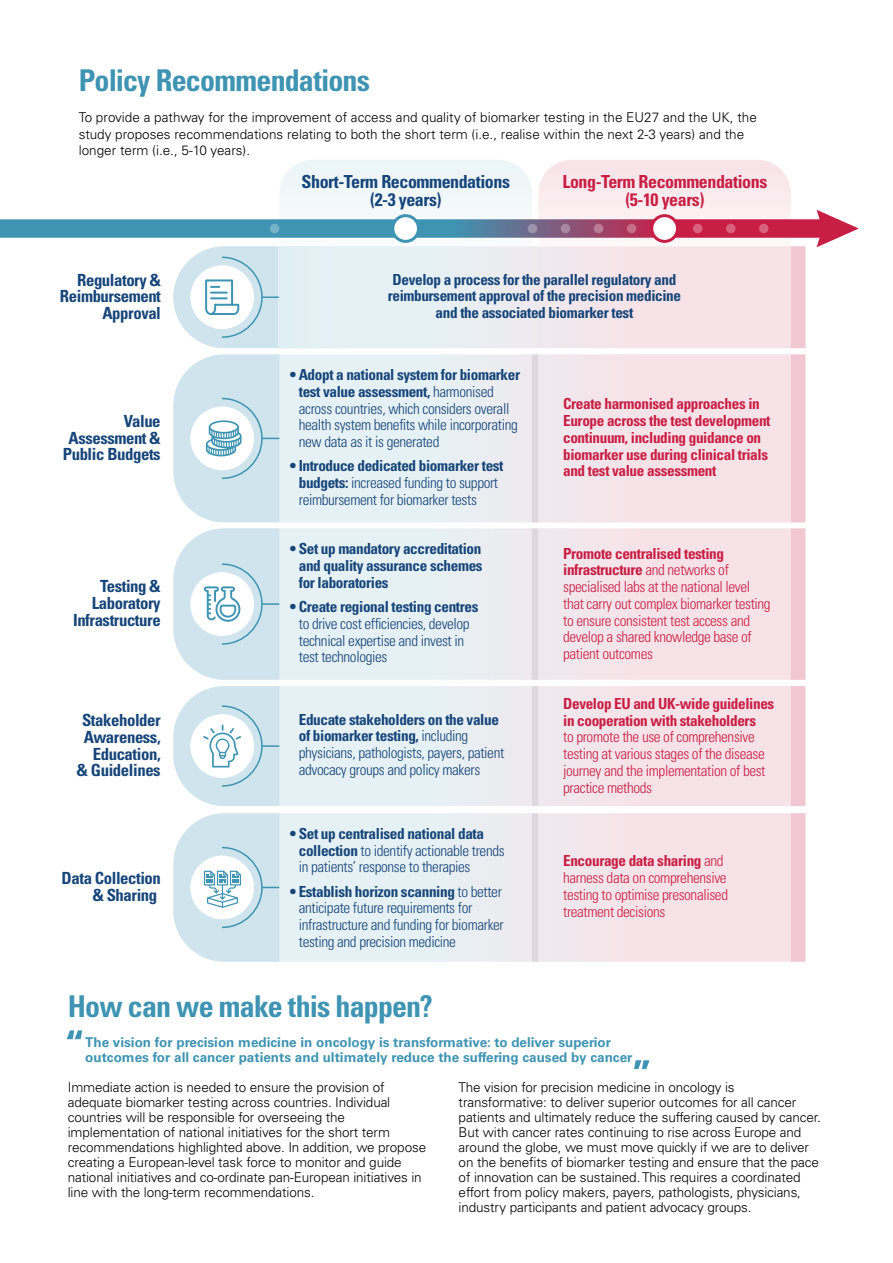
<style>
.page{position:relative;width:893px;height:1263px;background:#fff}
.page>*{position:absolute;margin:0;border:0;box-sizing:border-box;transform-origin:0 0}
.t1{font:700 condensed 30px "Univers";letter-spacing:-.03em;color:#3e94b2}
.t2{font:700 condensed 18px/18px "Univers";letter-spacing:-.025em;color:#164579;text-align:center}
.t3{font:700 condensed 18px/18px "Univers";letter-spacing:-.025em;color:#c81e46;text-align:center}
.t4{font:700 condensed 16.8px/16.8px "Univers";letter-spacing:-.025em;color:#164579;text-align:right}
.t5{font:300 condensed 15.3px/16.8px "Univers";letter-spacing:-.025em;color:#164579}
.t6{font:300 condensed 15.3px/16.8px "Univers";letter-spacing:-.025em;color:#c81e46}
.t7{font:700 condensed 15.3px/16.8px "Univers";letter-spacing:-.025em;color:#164579;text-align:justify}
.t8{font:700 condensed 15.3px/16.8px "Univers";letter-spacing:-.025em;color:#c81e46}
.t9{font:300 13.5px/15px "Univers";letter-spacing:-.01em;color:#000}
.t10{font:700 13.5px/15px "Univers";color:#3e94b2}
.s1{font-weight:700}
</style>
<div class="page">
<svg style="left:173px;top:813px;width:632px;height:149px;background:#dae0e8"></svg>
<svg style="left:173px;top:528px;width:632px;height:152px;background:#dae0e8"></svg>
<svg style="left:173px;top:354px;width:632px;height:168px;background:#d9e0e8"></svg>
<svg style="left:173px;top:686px;width:632px;height:120px;background:#dee0e8"></svg>
<svg style="left:279px;top:160px;width:253px;height:802px;background:#e9f0f4"></svg>
<svg style="left:538px;top:160px;width:253px;height:802px;background:#f5e5e9"></svg>
<div style="left:190px;top:855px;width:64px;height:64px;background:#fff;border-radius:50%"></div>
<div style="left:190px;top:714px;width:64px;height:64px;background:#fff;border-radius:50%"></div>
<svg style="left:203px;top:705px;width:76px;height:82px"></svg>
<div style="left:190px;top:572px;width:64px;height:64px;background:#fff;border-radius:50%"></div>
<svg style="left:204px;top:563px;width:75px;height:82px"></svg>
<div style="left:190px;top:406px;width:64px;height:64px;background:#fff;border-radius:50%"></div>
<svg style="left:206px;top:397px;width:73px;height:83px"></svg>
<svg style="left:173px;top:247px;width:632px;height:101px"></svg>
<div style="left:190px;top:265px;width:64px;height:64px;background:#fff;border-radius:50%"></div>
<svg style="left:204px;top:256px;width:74px;height:83px"></svg>
<div style="left:278px;top:246px;width:513px;height:102px;background:#eeeaee"></div>
<svg style="left:204px;top:846px;width:75px;height:83px"></svg>
<svg style="left:0;top:210px;width:859px;height:37px"></svg>
<div style="left:393px;top:216px;width:25px;height:25px;background:#fff;border-radius:50%"></div>
<div style="left:391px;top:214px;width:29px;height:29px;border:3px solid #3e94b2;border-radius:50%"></div>
<div style="left:726px;top:224px;width:9px;height:9px;background:#d8617d;border-radius:50%"></div>
<div style="left:759px;top:224px;width:9px;height:9px;background:#d8617d;border-radius:50%"></div>
<div style="left:693px;top:224px;width:9px;height:9px;background:#d8617d;border-radius:50%"></div>
<div style="left:627px;top:224px;width:9px;height:9px;background:#c76f8a;border-radius:50%"></div>
<div style="left:561px;top:224px;width:9px;height:9px;background:#a989a1;border-radius:50%"></div>
<div style="left:594px;top:224px;width:9px;height:9px;background:#b87c95;border-radius:50%"></div>
<div style="left:528px;top:224px;width:9px;height:9px;background:#9a95ad;border-radius:50%"></div>
<div style="left:270px;top:224px;width:9px;height:9px;background:#77b3c8;border-radius:50%"></div>
<div style="left:652px;top:216px;width:25px;height:25px;background:#fff;border-radius:50%"></div>
<div style="left:650px;top:214px;width:29px;height:29px;border:3px solid #c81e46;border-radius:50%"></div>
<svg style="left:67px;top:1030px;width:15px;height:9px"></svg>
<svg style="left:634px;top:1060px;width:15px;height:9px"></svg>
<h1 class="t1" style="left:79px;top:62px;width:293px">Policy Recommendations</h1>
<p class="t9" style="left:79px;top:110px;width:680px;line-height:16.2px">To provide a pathway for the improvement of access and quality of biomarker testing in the EU27 and the UK, the study proposes recommendations relating to both the short term (i.e., realise within the next 2-3 years) and the longer term (i.e., 5-10 years).</p>
<h2 class="t2" style="left:302px;top:173px;width:210px">Short-Term Recommendations (2-3 years)</h2>
<h2 class="t3" style="left:562px;top:173px;width:206px">Long-Term Recommendations (5-10 years)</h2>
<p class="t4" style="left:60px;top:271px;width:103px">Regulatory &amp;<br>Reimbursement<br>Approval</p>
<p class="t7" style="left:388px;top:271px;width:295px;text-align:center">Develop a process for the parallel regulatory and reimbursement approval of the precision medicine and the associated biomarker test</p>
<p class="t4" style="left:63px;top:412px;width:99px">Value<br>Assessment &amp;<br>Public Budgets</p>
<p class="t4" style="left:73px;top:578px;width:89px">Testing &amp;<br>Laboratory<br>Infrastructure</p>
<p class="t4" style="left:77px;top:712px;width:85px">Stakeholder<br>Awareness,<br>Education,<br>&amp; Guidelines</p>
<p class="t4" style="left:62px;top:870px;width:101px">Data Collection &amp; Sharing</p>
<p class="t5" style="left:299px;top:366px;width:223px;text-indent:-9px"><span class="s1">• Adopt a national system for biomarker test value assessment,</span> harmonised across countries, which considers overall health system benefits while incorporating new data as it is generated</p>
<p class="t5" style="left:299px;top:458px;width:206px;text-indent:-9px"><span class="s1">• Introduce dedicated biomarker test budgets:</span> increased funding to support reimbursement for biomarker tests</p>
<p class="t7" style="left:299px;top:540px;width:185px;text-indent:-9px">• Set up mandatory accreditation and quality assurance schemes for laboratories</p>
<p class="t7" style="left:290px;top:598px;width:190px">• Create regional testing centres</p>
<p class="t5" style="left:299px;top:615px;width:172px">to drive cost efficiencies, develop technical expertise and invest in test technologies</p>
<p class="t5" style="left:299px;top:711px;width:207px"><span class="s1">Educate stakeholders on the value of biomarker testing,</span> including physicians, pathologists, payers, patient advocacy groups and policy makers</p>
<p class="t5" style="left:299px;top:825px;width:207px;text-indent:-9px"><span class="s1">• Set up centralised national data collection</span> to identify actionable trends in patients’ response to therapies</p>
<p class="t5" style="left:299px;top:883px;width:206px;text-indent:-9px"><span class="s1">• Establish horizon scanning</span> to better anticipate future requirements for infrastructure and funding for biomarker testing and precision medicine</p>
<h1 class="t1" style="left:68px;top:988px;width:367px">How can we make this happen?</h1>
<p class="t8" style="left:563px;top:395px;width:209px">Create harmonised approaches in Europe across the test development continuum, including guidance on biomarker use during clinical trials and test value assessment</p>
<p class="t6" style="left:563px;top:545px;width:209px"><span class="s1">Promote centralised testing infrastructure</span> and networks of specialised labs at the national level that carry out complex biomarker testing to ensure consistent test access and develop a shared knowledge base of patient outcomes</p>
<p class="t8" style="left:563px;top:695px;width:213px">Develop EU and UK-wide guidelines in cooperation with stakeholders</p>
<p class="t6" style="left:563px;top:729px;width:204px">to promote the use of comprehensive testing at various stages of the disease journey and the implementation of best practice methods</p>
<p class="t6" style="left:563px;top:852px;width:166px"><span class="s1">Encourage data sharing</span> and harness data on comprehensive testing to optimise presonalised treatment decisions</p>
<p class="t10" style="left:85px;top:1035px;width:549px">The vision for precision medicine in oncology is transformative: to deliver superior outcomes for all cancer patients and ultimately reduce the suffering caused by cancer</p>
<p class="t9" style="left:68px;top:1080px;width:360px">Immediate action is needed to ensure the provision of adequate biomarker testing across countries. Individual countries will be responsible for overseeing the implementation of national initiatives for the short term recommendations highlighted above. In addition, we propose creating a European-level task force to monitor and guide national initiatives and co-ordinate pan-European initiatives in line with the long-term recommendations.</p>
<p class="t9" style="left:459px;top:1080px;width:364px">The vision for precision medicine in oncology is transformative: to deliver superior outcomes for all cancer patients and ultimately reduce the suffering caused by cancer.<br>But with cancer rates continuing to rise across Europe and around the globe, we must move quickly if we are to deliver on the benefits of biomarker testing and ensure that the pace of innovation can be sustained. This requires a coordinated effort from policy makers, payers, pathologists, physicians, industry participants and patient advocacy groups.</p>
</div>
